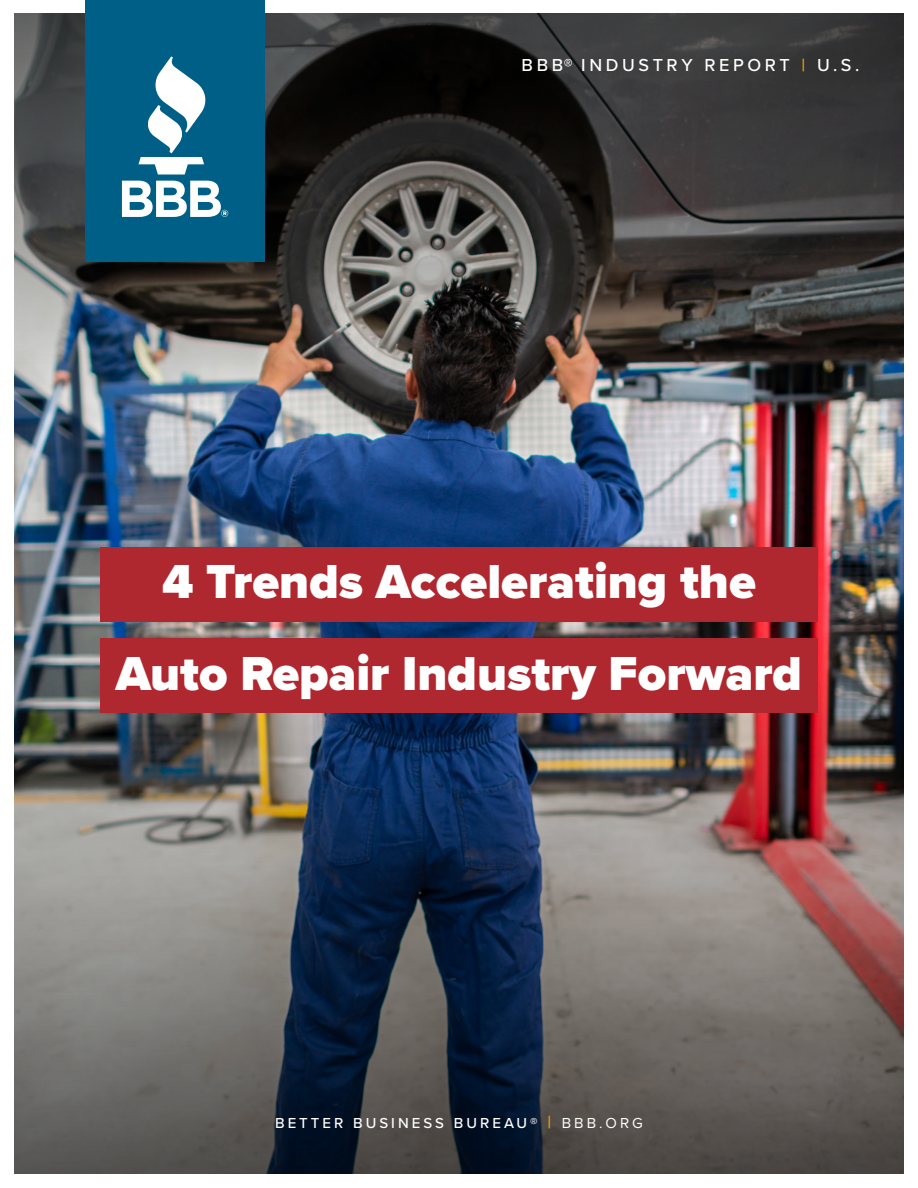
<style>
.page{position:relative;width:918px;height:1188px;background:#fff}
.page>*{position:absolute;margin:0;border:0;box-sizing:border-box;transform-origin:0 0}
.t1{font:900 49.5px/91.5px "Proxima Nova";color:#fff;text-align:center}
.t2{font:500 18px "Proxima Nova";letter-spacing:.2em;color:#fff}
.t3{font:500 15px "Proxima Nova";letter-spacing:.2em;color:#fff}
.s1{font-family:"Proxima Nova Extrabld";font-weight:400}
.s2{color:#f2a900}
.s3{font-size:18px;color:#f2a900}
.s4{font-weight:400}
</style>
<div class="page">
<img style="left:14px;top:434px;width:890px;height:225px">
<img style="left:14px;top:659px;width:890px;height:515px">
<img style="left:14px;top:14px;width:890px;height:420px">
<div style="left:85px;top:0;width:180px;height:261px;background:#005f86"></div>
<svg style="left:139px;top:56px;width:67px;height:118px"></svg>
<svg style="left:122px;top:181px;width:106px;height:36px"></svg>
<div style="left:100px;top:547px;width:718px;height:75px;background:#af272f"></div>
<div style="left:100px;top:638px;width:718px;height:75px;background:#af272f"></div>
<p class="t2" style="left:522px;top:51px;width:339px">BBB<span class="s1">®</span> INDUSTRY REPORT <span class="s2">|</span> U.S.</p>
<p class="t1" style="left:116px;top:536px;width:688px">4 Trends Accelerating the<br>Auto Repair Industry Forward</p>
<p class="t3" style="left:275px;top:1112px;width:369px">BETTER BUSINESS BUREAU<span class="s1">®</span> <span class="s3">|</span> <span class="s4">BBB.ORG</span></p>
</div>
